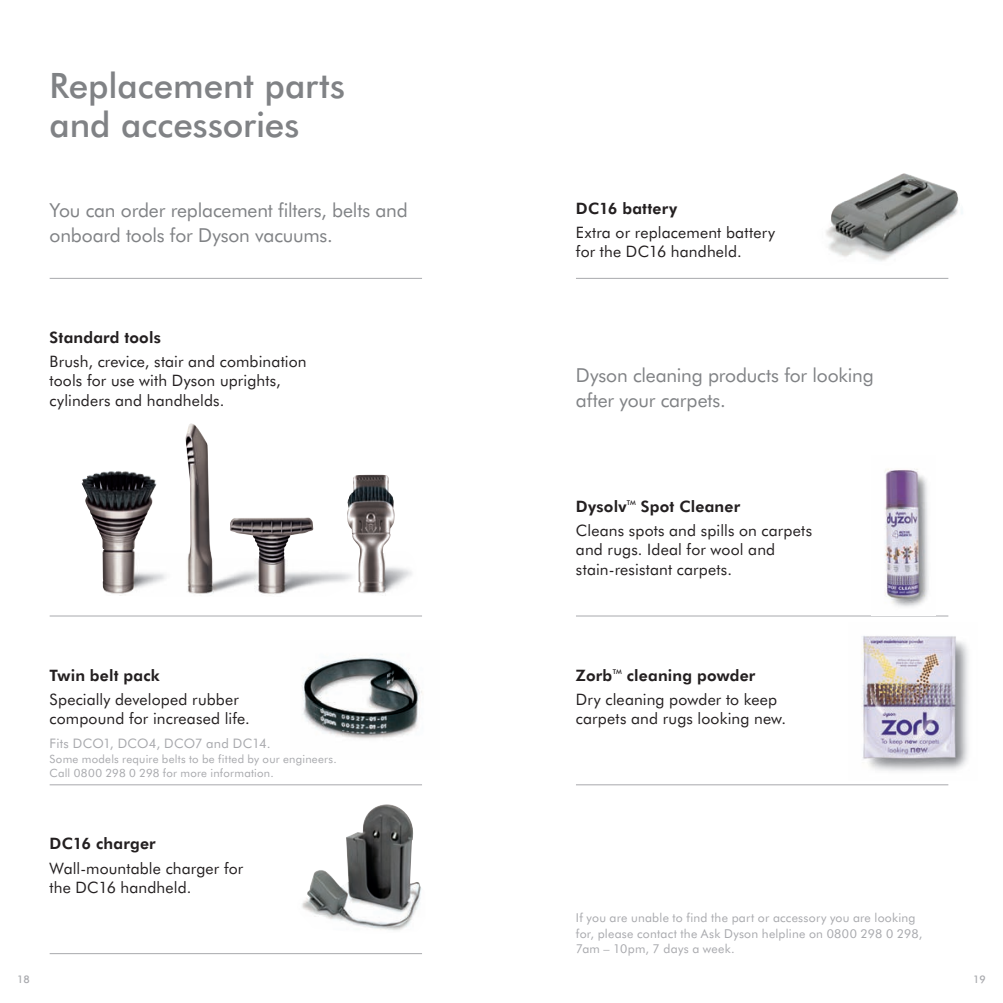
<style>
.page{position:relative;width:1003px;height:1003px;background:#fff}
.page>*{position:absolute;margin:0;border:0;box-sizing:border-box;transform-origin:0 0}
.t1{font:500 35px/38.5px "Futura BT";letter-spacing:-.005em;color:#808285}
.t2{font:19.25px/24.5px "Futura BT";letter-spacing:-.01em;color:#808285}
.t3{font:15.75px/19.2px "Futura BT";letter-spacing:.01em;color:#231f20}
.t4{font:800 15.75px "Futura BT";letter-spacing:.015em;color:#231f20}
.t5{font:13.12px "Futura BT";letter-spacing:.015em;color:#a8a9ad}
.t6{font:12.25px/15.8px "Futura BT";letter-spacing:.02em;color:#a8a9ad}
.t7{font:11.38px/14px "Futura BT";letter-spacing:.02em;color:#a8a9ad}
.t8{font:500 10.5px "Futura BT";color:#a8a9ad}
.t9{font:500 6.65px "Futura BT";color:#231f20}
</style>
<div class="page">
<hr style="left:50px;top:615px;width:372px;height:1px;background:#a8a9ad">
<img style="left:302px;top:804px;width:120px;height:127px">
<img style="left:302px;top:654px;width:121px;height:85px">
<img style="left:826px;top:173px;width:137px;height:88px">
<hr style="left:575px;top:615px;width:372px;height:1px;background:#a8a9ad">
<img style="left:861px;top:636px;width:108px;height:135px">
<img style="left:884px;top:469px;width:45px;height:138px">
<hr style="left:50px;top:278px;width:372px;height:1px;background:#a8a9ad">
<hr style="left:50px;top:952px;width:372px;height:1px;background:#a8a9ad">
<hr style="left:575px;top:278px;width:372px;height:1px;background:#a8a9ad">
<hr style="left:50px;top:784px;width:372px;height:1px;background:#a8a9ad">
<hr style="left:575px;top:784px;width:372px;height:1px;background:#a8a9ad">
<img style="left:82px;top:423px;width:109px;height:164px">
<img style="left:347px;top:474px;width:65px;height:120px">
<h1 class="t1" style="left:50px;top:66px;width:297px">Replacement parts and accessories</h1>
<p class="t2" style="left:50px;top:197px;width:359px">You can order replacement filters, belts and onboard tools for Dyson vacuums.</p>
<p class="t4" style="left:50px;top:326px;width:113px">Standard tools</p>
<p class="t3" style="left:50px;top:351px;width:258px">Brush, crevice, stair and combination tools for use with Dyson uprights, cylinders and handhelds.</p>
<p class="t4" style="left:50px;top:664px;width:112px">Twin belt pack</p>
<p class="t3" style="left:50px;top:688px;width:202px">Specially developed rubber compound for increased life.</p>
<p class="t5" style="left:50px;top:733px;width:222px">Fits DCO1, DCO4, DCO7 and DC14.</p>
<p class="t7" style="left:50px;top:751px;width:288px">Some models require belts to be fitted by our engineers.<br>Call 0800 298 0 298 for more information.</p>
<p class="t4" style="left:50px;top:832px;width:107px">DC16 charger</p>
<p class="t3" style="left:50px;top:857px;width:195px">Wall-mountable charger for the DC16 handheld.</p>
<p class="t4" style="left:575px;top:197px;width:103px">DC16 battery</p>
<p class="t3" style="left:575px;top:222px;width:200px">Extra or replacement battery for the DC16 handheld.</p>
<p class="t2" style="left:575px;top:362px;width:299px">Dyson cleaning products for looking after your carpets.</p>
<p class="t4" style="left:575px;top:495px;width:52px">Dysolv</p>
<p class="t9" style="left:626px;top:498px;width:11px">TM</p>
<p class="t4" style="left:640px;top:495px;width:101px">Spot Cleaner</p>
<p class="t3" style="left:575px;top:520px;width:237px">Cleans spots and spills on carpets and rugs. Ideal for wool and stain-resistant carpets.</p>
<p class="t4" style="left:575px;top:664px;width:38px">Zorb</p>
<p class="t9" style="left:612px;top:667px;width:11px">TM</p>
<p class="t4" style="left:626px;top:664px;width:130px">cleaning powder</p>
<p class="t3" style="left:575px;top:688px;width:212px">Dry cleaning powder to keep carpets and rugs looking new.</p>
<p class="t6" style="left:575px;top:908px;width:348px">If you are unable to find the part or accessory you are looking for, please contact the Ask Dyson helpline on 0800 298 0 298,<br>7am – 10pm, 7 days a week.</p>
<p class="t8" style="left:17px;top:972px;width:14px">18</p>
<p class="t8" style="left:972px;top:972px;width:14px">19</p>
</div>
